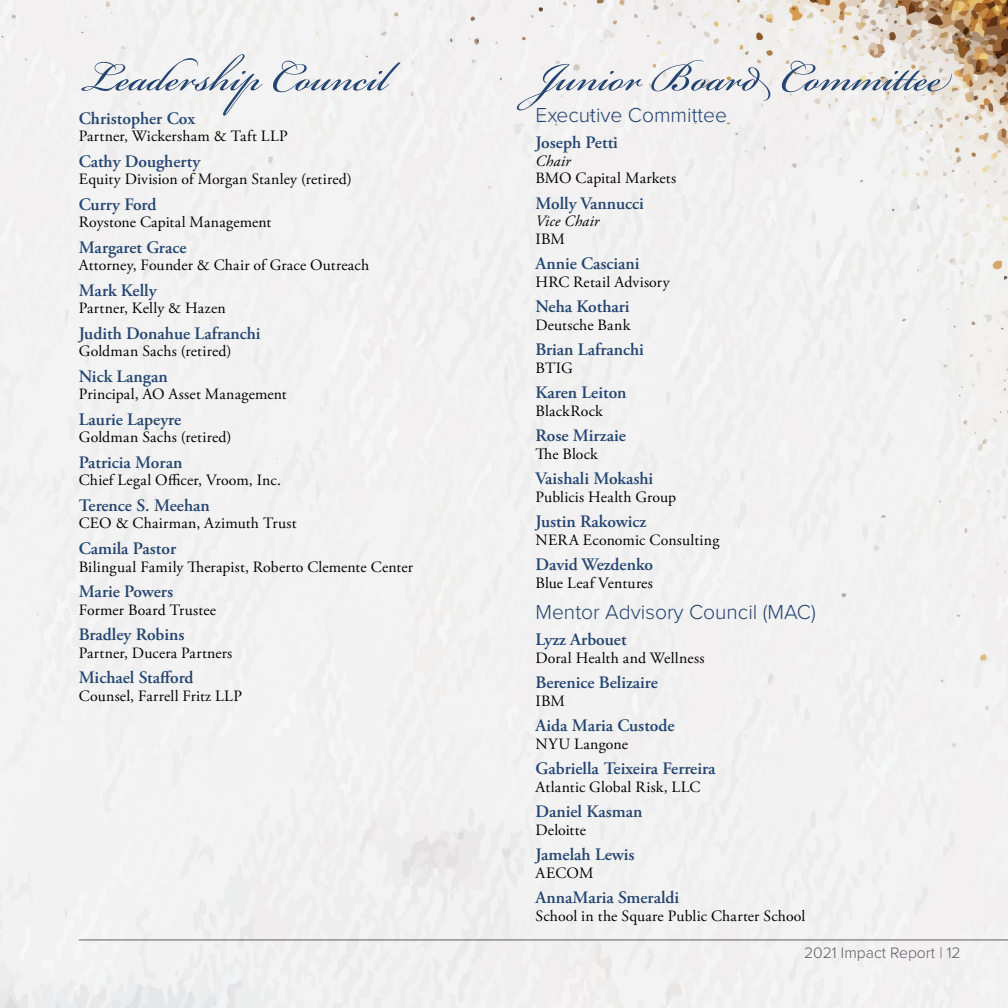
<style>
.page{position:relative;width:1008px;height:1008px;background:#fff}
.page>*{position:absolute;margin:0;border:0;box-sizing:border-box;transform-origin:0 0}
.t1{font:63px "Bickham Script Pro 3";color:#244571}
.t2{font:300 21px "Proxima Nova";color:#244571}
.t3{font:600 17.5px "Adobe Garamond Pro";color:#244571}
.t4{font:15.75px "Adobe Garamond Pro";letter-spacing:.015em;color:#000}
.t5{font:300 15.75px "Proxima Nova";color:#5d5d60}
.t6{font:italic 15.75px "Adobe Garamond Pro";letter-spacing:.005em;color:#000}
</style>
<div class="page">
<div style="left:1px;top:0;width:1007px;height:1008px;background:#f2f2f2"></div>
<img style="left:0;top:0;width:1px;height:1008px">
<hr style="left:79px;top:940px;width:929px;height:1px;background:#5d5d60">
<h1 class="t1" style="left:79px;top:31px;width:311px">Leadership Council</h1>
<p class="t3" style="left:79px;top:108px;width:118px">Christopher Cox</p>
<p class="t4" style="left:79px;top:127px;width:211px">Partner, Wickersham &amp; Taft LLP</p>
<p class="t3" style="left:79px;top:151px;width:123px">Cathy Dougherty</p>
<p class="t4" style="left:79px;top:170px;width:275px">Equity Division of Morgan Stanley (retired)</p>
<p class="t3" style="left:79px;top:194px;width:79px">Curry Ford</p>
<p class="t4" style="left:79px;top:213px;width:194px">Roystone Capital Management</p>
<p class="t3" style="left:79px;top:237px;width:109px">Margaret Grace</p>
<p class="t4" style="left:79px;top:256px;width:292px">Attorney, Founder &amp; Chair of Grace Outreach</p>
<p class="t3" style="left:79px;top:280px;width:79px">Mark Kelly</p>
<p class="t4" style="left:79px;top:299px;width:149px">Partner, Kelly &amp; Hazen</p>
<p class="t3" style="left:79px;top:323px;width:183px">Judith Donahue Lafranchi</p>
<p class="t4" style="left:79px;top:342px;width:154px">Goldman Sachs (retired)</p>
<p class="t3" style="left:79px;top:366px;width:90px">Nick Langan</p>
<p class="t4" style="left:79px;top:385px;width:209px">Principal, AO Asset Management</p>
<p class="t3" style="left:79px;top:409px;width:104px">Laurie Lapeyre</p>
<p class="t4" style="left:79px;top:428px;width:154px">Goldman Sachs (retired)</p>
<p class="t3" style="left:79px;top:452px;width:105px">Patricia Moran</p>
<p class="t4" style="left:79px;top:471px;width:204px">Chief Legal Officer, Vroom, Inc.</p>
<p class="t3" style="left:79px;top:495px;width:133px">Terence S. Meehan</p>
<p class="t4" style="left:79px;top:514px;width:219px">CEO &amp; Chairman, Azimuth Trust</p>
<p class="t3" style="left:79px;top:538px;width:99px">Camila Pastor</p>
<p class="t4" style="left:79px;top:557px;width:336px">Bilingual Family Therapist, Roberto Clemente Center</p>
<p class="t3" style="left:79px;top:581px;width:96px">Marie Powers</p>
<p class="t4" style="left:79px;top:600px;width:139px">Former Board Trustee</p>
<p class="t3" style="left:79px;top:624px;width:107px">Bradley Robins</p>
<p class="t4" style="left:79px;top:643px;width:155px">Partner, Ducera Partners</p>
<p class="t3" style="left:79px;top:668px;width:116px">Michael Stafford</p>
<p class="t4" style="left:79px;top:686px;width:165px">Counsel, Farrell Fritz LLP</p>
<h1 class="t1" style="left:536px;top:31px;width:415px">Junior Board Committee</h1>
<h2 class="t2" style="left:536px;top:100px;width:193px">Executive Committee</h2>
<p class="t3" style="left:536px;top:132px;width:84px">Joseph Petti</p>
<p class="t6" style="left:536px;top:151px;width:37px">Chair</p>
<p class="t4" style="left:536px;top:169px;width:142px">BMO Capital Markets</p>
<p class="t3" style="left:536px;top:193px;width:110px">Molly Vannucci</p>
<p class="t6" style="left:536px;top:212px;width:65px">Vice Chair</p>
<p class="t4" style="left:536px;top:229px;width:31px">IBM</p>
<p class="t3" style="left:535px;top:253px;width:106px">Annie Casciani</p>
<p class="t4" style="left:536px;top:272px;width:136px">HRC Retail Advisory</p>
<p class="t3" style="left:536px;top:297px;width:96px">Neha Kothari</p>
<p class="t4" style="left:536px;top:315px;width:96px">Deutsche Bank</p>
<p class="t3" style="left:536px;top:340px;width:110px">Brian Lafranchi</p>
<p class="t4" style="left:536px;top:358px;width:39px">BTIG</p>
<p class="t3" style="left:536px;top:383px;width:93px">Karen Leiton</p>
<p class="t4" style="left:536px;top:401px;width:69px">BlackRock</p>
<p class="t3" style="left:536px;top:426px;width:92px">Rose Mirzaie</p>
<p class="t4" style="left:536px;top:444px;width:64px">The Block</p>
<p class="t3" style="left:536px;top:469px;width:119px">Vaishali Mokashi</p>
<p class="t4" style="left:536px;top:487px;width:142px">Publicis Health Group</p>
<p class="t3" style="left:536px;top:512px;width:112px">Justin Rakowicz</p>
<p class="t4" style="left:536px;top:530px;width:185px">NERA Economic Consulting</p>
<p class="t3" style="left:536px;top:555px;width:119px">David Wezdenko</p>
<p class="t4" style="left:536px;top:574px;width:119px">Blue Leaf Ventures</p>
<h2 class="t2" style="left:536px;top:597px;width:282px">Mentor Advisory Council (MAC)</h2>
<p class="t3" style="left:536px;top:629px;width:93px">Lyzz Arbouet</p>
<p class="t4" style="left:536px;top:648px;width:170px">Doral Health and Wellness</p>
<p class="t3" style="left:536px;top:672px;width:124px">Berenice Belizaire</p>
<p class="t4" style="left:536px;top:691px;width:31px">IBM</p>
<p class="t3" style="left:536px;top:715px;width:141px">Aida Maria Custode</p>
<p class="t4" style="left:536px;top:734px;width:94px">NYU Langone</p>
<p class="t3" style="left:536px;top:759px;width:182px">Gabriella Teixeira Ferreira</p>
<p class="t4" style="left:536px;top:777px;width:167px">Atlantic Global Risk, LLC</p>
<p class="t3" style="left:536px;top:802px;width:109px">Daniel Kasman</p>
<p class="t4" style="left:536px;top:820px;width:52px">Deloitte</p>
<p class="t3" style="left:536px;top:845px;width:101px">Jamelah Lewis</p>
<p class="t4" style="left:536px;top:863px;width:59px">AECOM</p>
<p class="t3" style="left:536px;top:888px;width:145px">AnnaMaria Smeraldi</p>
<p class="t4" style="left:536px;top:906px;width:271px">School in the Square Public Charter School</p>
<p class="t5" style="left:804px;top:941px;width:158px">2021 Impact Report | 12</p>
</div>
